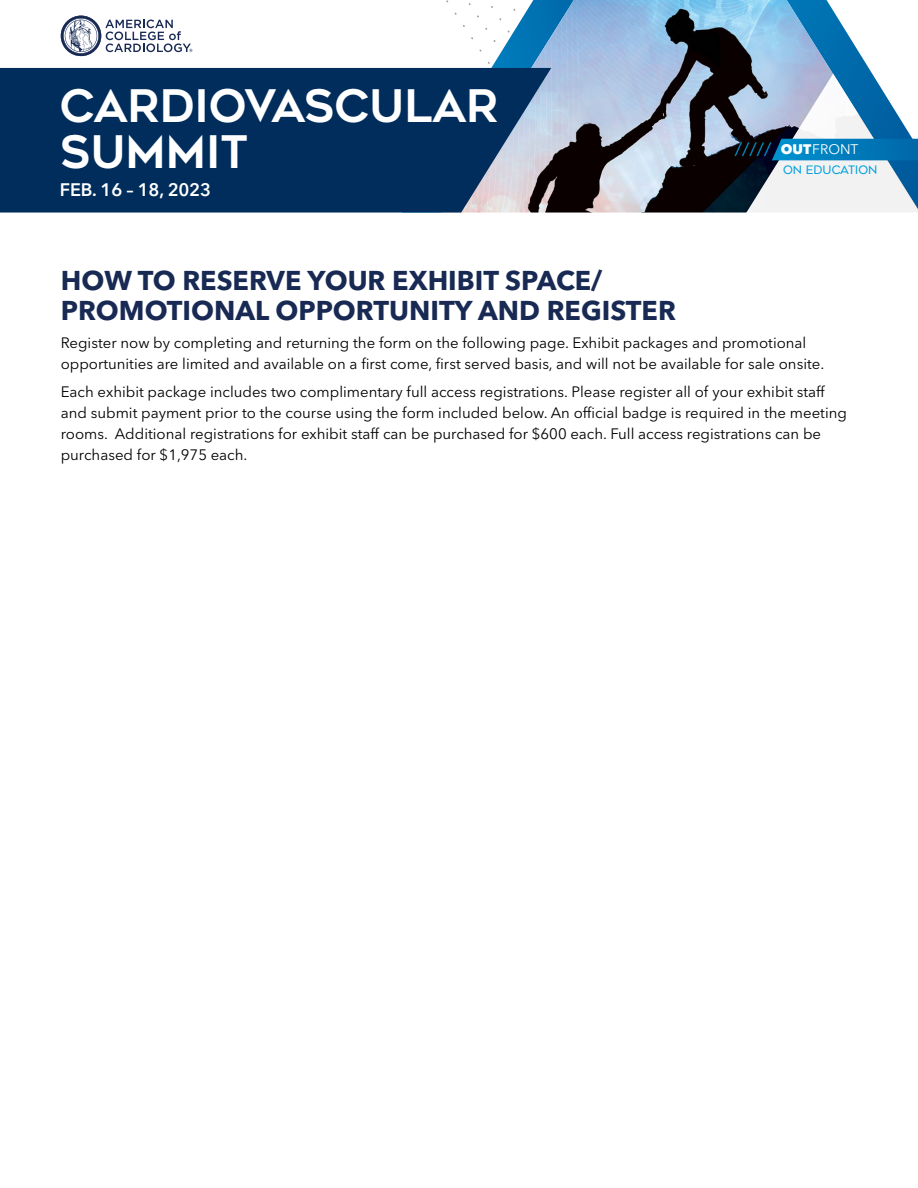
<style>
.page{position:relative;width:918px;height:1188px;background:#fff}
.page>*{position:absolute;margin:0;border:0;box-sizing:border-box;transform-origin:0 0}
.t1{font:700 44.85px/46.2px "Geometos Neue";color:#fff}
.t2{font:700 27px/30px "Avenir Next World";color:#182a54}
.t3{font:600 18px "Avenir Next World";letter-spacing:-.01em;color:#fff}
.t4{font:15px/21px "Avenir Next World";color:#000}
.t5{font:13.8px "Geometos Neue";color:#00a0dd}
.t6{font:11.7px "Geometos Neue";color:#00a0dd}
.s1{font-family:"Avenir Next World";font-weight:900;color:#fff}
.s2{font-family:"Avenir Next World";color:#fff}
</style>
<div class="page">
<img style="left:441px;top:0;width:432px;height:213px">
<svg style="left:0;top:68px;width:551px;height:145px;background:#0d3763"></svg>
<svg style="left:659px;top:74px;width:259px;height:139px"></svg>
<svg style="left:60px;top:15px;width:42px;height:42px"></svg>
<svg style="left:61px;top:16px;width:132px;height:40px"></svg>
<h1 class="t1" style="left:60px;top:84px;width:440px">CARDIOVASCULAR<br>SUMMIT</h1>
<p class="t3" style="left:60px;top:179px;width:153px">FEB. 16 – 18, 2023</p>
<p class="t5" style="left:735px;top:141px;width:125px">///// <span class="s1">OUT</span><span class="s2">FRONT</span></p>
<p class="t6" style="left:783px;top:163px;width:96px">ON EDUCATION</p>
<h2 class="t2" style="left:61px;top:266px;width:617px">HOW TO RESERVE YOUR EXHIBIT SPACE/<br>PROMOTIONAL OPPORTUNITY AND REGISTER</h2>
<p class="t4" style="left:61px;top:333px;width:765px">Register now by completing and returning the form on the following page. Exhibit packages and promotional opportunities are limited and available on a first come, first served basis, and will not be available for sale onsite.</p>
<p class="t4" style="left:61px;top:381px;width:788px">Each exhibit package includes two complimentary full access registrations. Please register all of your exhibit staff and submit payment prior to the course using the form included below. An official badge is required in the meeting rooms. Additional registrations for exhibit staff can be purchased for $600 each. Full access registrations can be purchased for $1,975 each.</p>
</div>
